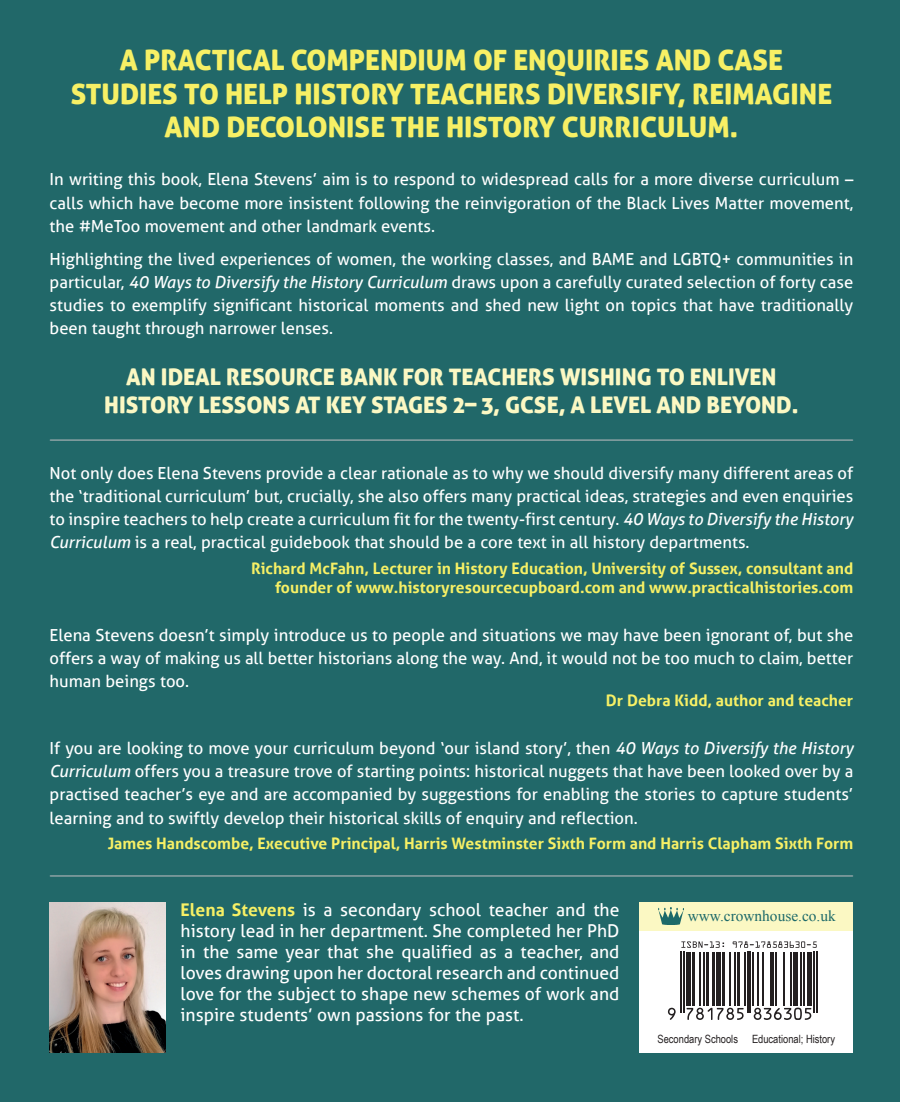
<style>
.page{position:relative;width:900px;height:1102px;background:#fff}
.page>*{position:absolute;margin:0;border:0;box-sizing:border-box;transform-origin:0 0}
.t1{font:28px/33.6px "Aller Display";color:#f7f065;text-align:center}
.t2{font:22.75px/28px "Aller Display";color:#fbf8c3;text-align:center}
.t3{font:17.5px/21px "Aller";color:#fff;text-align:justify}
.t4{font:16.62px/23.1px "Aller";color:#fff;text-align:justify}
.t5{font:700 15.75px/18.9px "Aller";color:#f7f065;text-align:right}
.t6{font:15.4px "Times New Roman";color:#1c6969}
.t7{font:11.38px "Arial Narrow";color:#231f20}
.s1{font-style:italic}
.s2{font-weight:700;color:#f7f065}
</style>
<div class="page">
<div style="left:0;top:0;width:900px;height:1101px;background:#216869"></div>
<div style="left:639px;top:902px;width:214px;height:150px;background:#fff"></div>
<div style="left:639px;top:902px;width:214px;height:28px;background:#fbf8c3"></div>
<svg style="left:667px;top:941px;width:151px;height:79px"></svg>
<svg style="left:681px;top:941px;width:43px;height:6px"></svg>
<svg style="left:733px;top:941px;width:84px;height:6px"></svg>
<svg style="left:668px;top:1007px;width:8px;height:12px"></svg>
<hr style="left:680px;top:951px;width:2px;height:61px;background:#231f20">
<hr style="left:683px;top:951px;width:2px;height:61px;background:#231f20">
<div style="left:686px;top:951px;width:5px;height:54px;background:#231f20"></div>
<hr style="left:692px;top:951px;width:3px;height:54px;background:#231f20">
<hr style="left:699px;top:951px;width:2px;height:54px;background:#231f20">
<hr style="left:704px;top:951px;width:1px;height:54px;background:#231f20">
<hr style="left:706px;top:951px;width:3px;height:54px;background:#231f20">
<hr style="left:712px;top:951px;width:3px;height:54px;background:#231f20">
<div style="left:716px;top:951px;width:5px;height:54px;background:#231f20"></div>
<hr style="left:722px;top:951px;width:3px;height:54px;background:#231f20">
<hr style="left:730px;top:951px;width:1px;height:54px;background:#231f20">
<hr style="left:734px;top:951px;width:1px;height:54px;background:#231f20">
<svg style="left:686px;top:1007px;width:58px;height:12px"></svg>
<hr style="left:737px;top:951px;width:3px;height:54px;background:#231f20">
<hr style="left:744px;top:951px;width:1px;height:54px;background:#231f20">
<hr style="left:747px;top:951px;width:1px;height:61px;background:#231f20">
<hr style="left:750px;top:951px;width:1px;height:61px;background:#231f20">
<hr style="left:752px;top:951px;width:2px;height:54px;background:#231f20">
<hr style="left:757px;top:951px;width:1px;height:54px;background:#231f20">
<hr style="left:763px;top:951px;width:1px;height:54px;background:#231f20">
<hr style="left:770px;top:951px;width:1px;height:54px;background:#231f20">
<hr style="left:773px;top:951px;width:1px;height:54px;background:#231f20">
<hr style="left:776px;top:951px;width:1px;height:54px;background:#231f20">
<hr style="left:783px;top:951px;width:1px;height:54px;background:#231f20">
<hr style="left:790px;top:951px;width:1px;height:54px;background:#231f20">
<hr style="left:793px;top:951px;width:4px;height:54px;background:#231f20">
<hr style="left:800px;top:951px;width:1px;height:54px;background:#231f20">
<svg style="left:754px;top:1007px;width:57px;height:12px"></svg>
<hr style="left:803px;top:951px;width:1px;height:54px;background:#231f20">
<div style="left:807px;top:951px;width:5px;height:54px;background:#231f20"></div>
<hr style="left:813px;top:951px;width:1px;height:61px;background:#231f20">
<hr style="left:816px;top:951px;width:1px;height:61px;background:#231f20">
<img style="left:658px;top:907px;width:25px;height:17px">
<img style="left:50px;top:902px;width:116px;height:150px">
<hr style="left:50px;top:439px;width:802px;height:2px;background:#7d9a9c">
<hr style="left:50px;top:874px;width:802px;height:2px;background:#7d9a9c">
<h1 class="t1" style="left:71px;top:43px;width:763px">A PRACTICAL COMPENDIUM OF ENQUIRIES AND CASE<br>STUDIES TO HELP HISTORY TEACHERS DIVERSIFY, REIMAGINE<br>AND DECOLONISE THE HISTORY CURRICULUM.</h1>
<p class="t4" style="left:50px;top:168px;width:805px">In writing this book, Elena Stevens’ aim is to respond to widespread calls for a more diverse curriculum – calls which have become more insistent following the reinvigoration of the Black Lives Matter movement, the #MeToo movement and other landmark events.</p>
<p class="t4" style="left:50px;top:247px;width:805px">Highlighting the lived experiences of women, the working classes, and BAME and LGBTQ+ communities in particular, <span class="s1">40 Ways to Diversify the History Curriculum</span> draws upon a carefully curated selection of forty case studies to exemplify significant historical moments and shed new light on topics that have traditionally been taught through narrower lenses.</p>
<h2 class="t2" style="left:104px;top:363px;width:696px">AN IDEAL RESOURCE BANK FOR TEACHERS WISHING TO ENLIVEN<br>HISTORY LESSONS AT KEY STAGES 2– 3, GCSE, A LEVEL AND BEYOND.</h2>
<p class="t4" style="left:50px;top:461px;width:805px">Not only does Elena Stevens provide a clear rationale as to why we should diversify many different areas of the ‘traditional curriculum’ but, crucially, she also offers many practical ideas, strategies and even enquiries to inspire teachers to help create a curriculum fit for the twenty-first century. <span class="s1">40 Ways to Diversify the History Curriculum</span> is a real, practical guidebook that should be a core text in all history departments.</p>
<p class="t5" style="left:251px;top:559px;width:604px">Richard McFahn, Lecturer in History Education, University of Sussex, consultant and founder of www.historyresourcecupboard.com and www.practicalhistories.com</p>
<p class="t4" style="left:50px;top:623px;width:805px">Elena Stevens doesn’t simply introduce us to people and situations we may have been ignorant of, but she offers a way of making us all better historians along the way. And, it would not be too much to claim, better human beings too.</p>
<p class="t5" style="left:606px;top:691px;width:249px">Dr Debra Kidd, author and teacher</p>
<p class="t4" style="left:50px;top:736px;width:805px">If you are looking to move your curriculum beyond ‘our island story’, then <span class="s1">40 Ways to Diversify the History Curriculum</span> offers you a treasure trove of starting points: historical nuggets that have been looked over by a practised teacher’s eye and are accompanied by suggestions for enabling the stories to capture students’ learning and to swiftly develop their historical skills of enquiry and reflection.</p>
<p class="t5" style="left:108px;top:833px;width:747px">James Handscombe, Executive Principal, Harris Westminster Sixth Form and Harris Clapham Sixth Form</p>
<p class="t3" style="left:181px;top:898px;width:440px"><span class="s2">Elena Stevens</span> is a secondary school teacher and the history lead in her department. She completed her PhD in the same year that she qualified as a teacher, and loves drawing upon her doctoral research and continued love for the subject to shape new schemes of work and inspire students’ own passions for the past.</p>
<p class="t6" style="left:688px;top:905px;width:149px">www.crownhouse.co.uk</p>
<p class="t7" style="left:658px;top:1030px;width:179px">Secondary Schools Educational; History</p>
</div>
